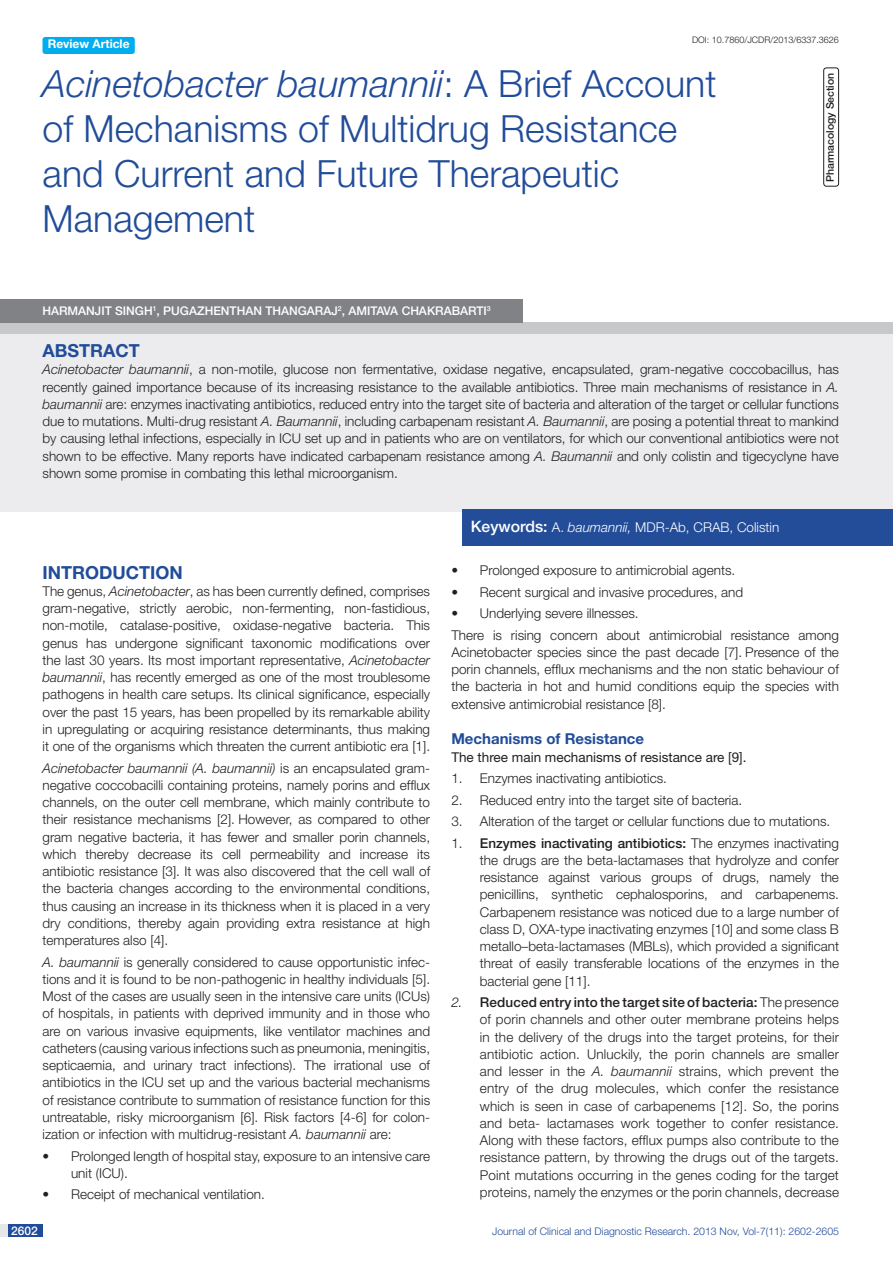
<style>
.page{position:relative;width:893px;height:1263px;background:#fff}
.page>*{position:absolute;margin:0;border:0;box-sizing:border-box;transform-origin:0 0}
.t1{font:300 37.5px/45px "Helvetica Neue";color:#214c99}
.Level_1{font:700 18px "Helvetica Neue";color:#214c99}
.Abstract_head{font:700 18px "Helvetica Neue";color:#214c99}
.Level_2{font:700 15px "Helvetica Neue";color:#214c99}
.Body_text{font:300 13.5px/17.2px "Helvetica Neue";color:#231f20;text-align:justify}
.Bullet_list{font:300 13.5px/17.2px "Helvetica Neue";color:#231f20;text-align:justify}
.Abstract_text{font:300 13.5px/17.2px "Helvetica Neue";color:#231f20;text-align:justify}
.t2{font:300 13.5px "Helvetica Neue";color:#fff}
.Body_text-2{font:13.5px "Helvetica Neue";color:#231f20}
.Author{font:500 12px "Helvetica Neue";color:#fff}
.t3{font:700 12px "Helvetica Neue";color:#fff}
.t4{font:300 10.5px "Helvetica Neue";color:#214c99}
.con_particulars{font:500 10.5px "Helvetica Neue";color:#231f20}
.DOI{font:300 9px "Helvetica Neue";color:#231f20}
.s1{font-style:italic}
.s2{color:#244d99}
.s3{font-weight:500;font-size:15.75px}
.s4{font-weight:500}
</style>
<div class="page">
<div style="left:0;top:1224px;width:43px;height:13px;background:#e6e7e9"></div>
<div style="left:8px;top:1224px;width:35px;height:13px;background:#214c99"></div>
<div style="left:43px;top:37px;width:92px;height:17px;background:#00aeef;border-radius:3px"></div>
<div style="left:0;top:322px;width:893px;height:12px;background:#c7c8ca"></div>
<div style="left:823px;top:67px;width:16px;height:120px;border:1px solid #231f20;border-radius:3px"></div>
<div style="left:0;top:299px;width:522px;height:24px;background:#808285"></div>
<div style="left:0;top:334px;width:893px;height:177px;background:#ececee"></div>
<div style="left:462px;top:509px;width:431px;height:37px;background:#244d99"></div>
<p class="DOI" style="left:692px;top:35px;width:148px">DOI: 10.7860/JCDR/2013/6337.3626</p>
<p class="t3" style="left:48px;top:37px;width:83px">Review Article</p>
<p class="t1" style="left:43px;top:60px;width:675px"><span class="s1">Acinetobacter baumannii</span>: A Brief Account of Mechanisms of Multidrug Resistance and Current and Future Therapeutic<br>Management</p>
<p class="con_particulars" style="left:824px;top:182px;width:111px;rotate:-90deg">Pharmacology Section</p>
<p class="Author" style="left:43px;top:304px;width:450px">Harmanjit Singh <sup>1</sup>, Pugazhenthan Thangaraj<sup>2</sup>, Amitava Chakrabarti<sup>3</sup></p>
<p class="Abstract_head" style="left:43px;top:339px;width:98px">ABST<span class="s2">RAC</span>T</p>
<p class="Abstract_text" style="left:43px;top:361px;width:798px"><span class="s1">Acinetobacter baumannii</span>, a non-motile, glucose non fermentative, oxidase negative, encapsulated, gram-negative coccobacillus, has recently gained importance because of its increasing resistance to the available antibiotics. Three main mechanisms of resistance in <span class="s1">A. baumannii</span> are: enzymes inactivating antibiotics, reduced entry into the target site of bacteria and alteration of the target or cellular functions due to mutations. Multi-drug resistant <span class="s1">A. Baumannii</span>, including carbapenam resistant <span class="s1">A. Baumannii</span>, are posing a potential threat to mankind by causing lethal infections, especially in ICU set up and in patients who are on ventilators, for which our conventional antibiotics were not shown to be effective. Many reports have indicated carbapenam resistance among <span class="s1">A. Baumannii</span> and only colistin and tigecyclyne have shown some promise in combating this lethal microorganism.</p>
<p class="Level_1" style="left:43px;top:561px;width:142px">Introduction</p>
<p class="Body_text" style="left:43px;top:582px;width:389px">The genus, <span class="s1">Acinetobacter</span>, as has been currently defined, comprises gram-negative, strictly aerobic, non-fermenting, non-fastidious, non-motile, catalase-positive, oxidase-negative bacteria. This genus has undergone significant taxonomic modifications over the last 30 years. Its most important representative, <span class="s1">Acinetobacter baumannii</span>, has recently emerged as one of the most troublesome pathogens in health care setups. Its clinical significance, especially over the past 15 years, has been propelled by its remarkable ability in upregulating or acquiring resistance determinants, thus making it one of the organisms which threaten the current antibiotic era [1].</p>
<p class="Body_text" style="left:43px;top:759px;width:389px"><span class="s1">Acinetobacter baumannii (A. baumannii)</span> is an encapsulated gram&shy;negative coccobacilli containing proteins, namely porins and efflux channels, on the outer cell membrane, which mainly contribute to their resistance mechanisms [2]. However, as compared to other gram negative bacteria, it has fewer and smaller porin channels, which thereby decrease its cell permeability and increase its antibiotic resistance [3]. It was also discovered that the cell wall of the bacteria changes according to the environmental conditions, thus causing an increase in its thickness when it is placed in a very dry conditions, thereby again providing extra resistance at high temperatures also [4].</p>
<p class="Body_text" style="left:43px;top:953px;width:389px;text-align:left"><span class="s1">A. baumannii</span> is generally considered to cause opportunistic infec&shy;tions and it is found to be non-pathogenic in healthy individuals [5].<br>Most of the cases are usually seen in the intensive care units (ICUs) of hospitals, in patients with deprived immunity and in those who are on various invasive equipments, like ventilator machines and catheters (causing various infections such as pneumonia, meningitis, septicaemia, and urinary tract infections). The irrational use of antibiotics in the ICU set up and the various bacterial mechanisms of resistance contribute to summation of resistance function for this untreatable, risky microorganism [6]. Risk factors [4-6] for colon&shy;ization or infection with multidrug-resistant <span class="s1">A. baumannii</span> are:</p>
<p class="Bullet_list" style="left:71px;top:1147px;width:361px;text-indent:-29px">• Prolonged length of hospital stay, exposure to an intensive care unit (ICU).</p>
<p class="Bullet_list" style="left:43px;top:1185px;width:224px">• Receipt of mechanical ventilation.</p>
<p class="t2" style="left:471px;top:518px;width:310px"><span class="s3">Keywords:</span> A. <span class="s1">baumannii,</span> MDR-Ab, CRAB, Colistin</p>
<p class="Bullet_list" style="left:451px;top:561px;width:285px">• Prolonged exposure to antimicrobial agents.</p>
<p class="Bullet_list" style="left:451px;top:583px;width:293px">• Recent surgical and invasive procedures, and</p>
<p class="Bullet_list" style="left:451px;top:604px;width:189px">• Underlying severe illnesses.</p>
<p class="Body_text" style="left:451px;top:626px;width:389px">There is rising concern about antimicrobial resistance among Acinetobacter species since the past decade [7]. Presence of the porin channels, efflux mechanisms and the non static behaviour of the bacteria in hot and humid conditions equip the species with extensive antimicrobial resistance [8].</p>
<p class="Level_2" style="left:451px;top:730px;width:194px">Mechanisms of Resistance</p>
<p class="Body_text-2" style="left:451px;top:749px;width:297px">The three main mechanisms of resistance are [9].</p>
<p class="Bullet_list" style="left:451px;top:769px;width:217px">1. Enzymes inactivating antibiotics.</p>
<p class="Bullet_list" style="left:451px;top:791px;width:292px">2. Reduced entry into the target site of bacteria.</p>
<p class="Bullet_list" style="left:451px;top:812px;width:380px">3. Alteration of the target or cellular functions due to mutations.</p>
<p class="Bullet_list" style="left:480px;top:834px;width:361px;text-indent:-28px">1. <span class="s4">Enzymes inactivating antibiotics:</span> The enzymes inactivating the drugs are the beta-lactamases that hydrolyze and confer resistance against various groups of drugs, namely the penicillins, synthetic cephalosporins, and carbapenems.<br>Carbapenem resistance was noticed due to a large number of class D, OXA-type inactivating enzymes [10] and some class B metallo–beta-lactamases (MBLs), which provided a significant threat of easily transferable locations of the enzymes in the bacterial gene [11].</p>
<p class="Bullet_list" style="left:480px;top:993px;width:361px;text-indent:-28px"><span class="s1">2.</span> <span class="s4">Reduced entry into the target site of bacteria:</span> The presence of porin channels and other outer membrane proteins helps in the delivery of the drugs into the target proteins, for their antibiotic action. Unluckily, the porin channels are smaller and lesser in the <span class="s1">A. baumannii</span> strains, which prevent the entry of the drug molecules, which confer the resistance which is seen in case of carbapenems [12]. So, the porins and beta- lactamases work together to confer resistance.<br>Along with these factors, efflux pumps also contribute to the resistance pattern, by throwing the drugs out of the targets.<br>Point mutations occurring in the genes coding for the target proteins, namely the enzymes or the porin channels, decrease</p>
<p class="Author" style="left:11px;top:1223px;width:28px">2602</p>
<p class="t4" style="left:492px;top:1225px;width:348px">Journal of Clinical and Diagnostic Research. 2013 Nov, Vol-7(11): 2602-2605</p>
</div>
